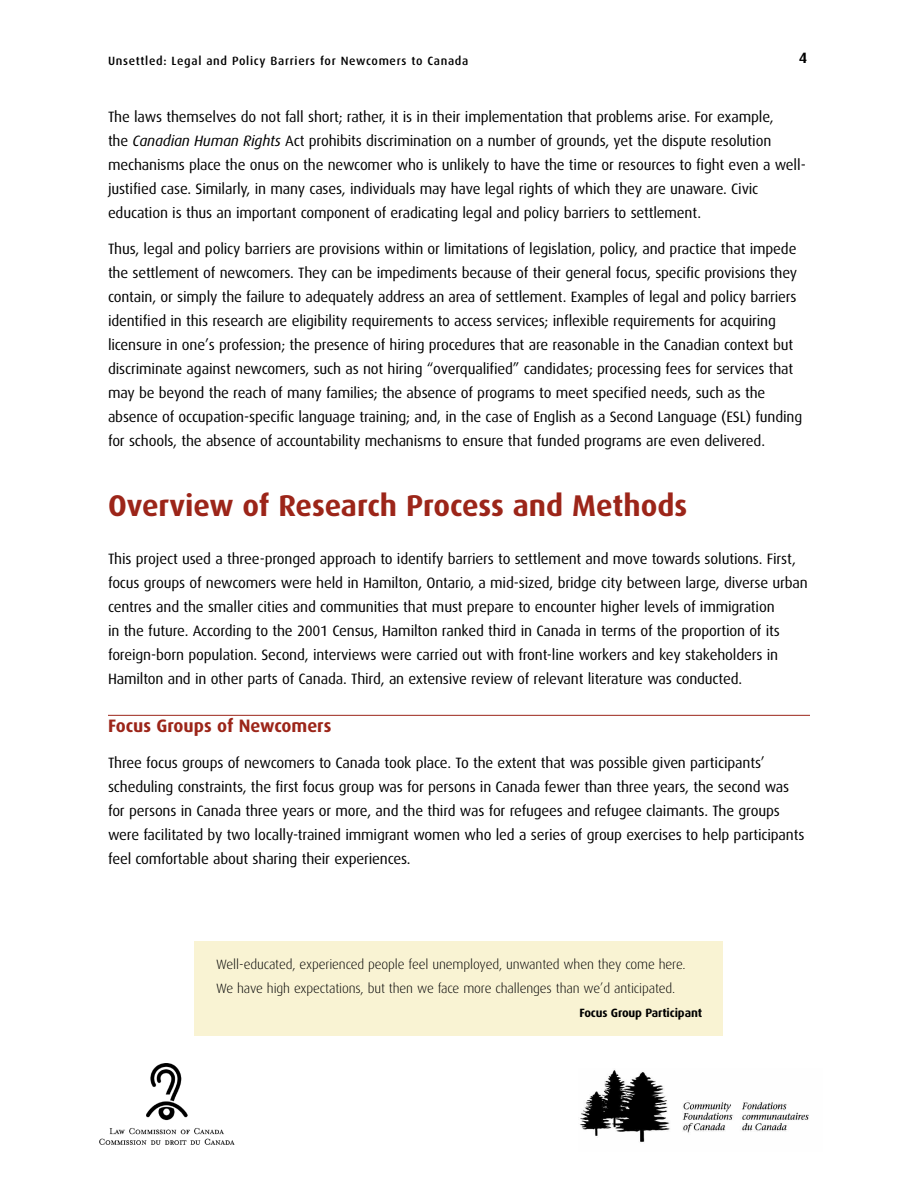
<style>
.page{position:relative;width:918px;height:1188px;background:#fff}
.page>*{position:absolute;margin:0;border:0;box-sizing:border-box;transform-origin:0 0}
.t1{font:700 30px "Dax";color:#9c2519}
.t2{font:700 18px "Dax";color:#9c2519}
.t3{font:15px/24px "Dax";letter-spacing:-.01em;color:#000}
.t4{font:700 15px "Dax";color:#000}
.t5{font:300 13.5px/24px "Dax";letter-spacing:-.01em;color:#000}
.t6{font:500 12px "Dax";letter-spacing:.055em;color:#000}
.t7{font:700 12px "Dax";letter-spacing:-.01em;color:#000}
.s1{font-style:italic}
</style>
<div class="page">
<hr style="left:108px;top:715px;width:702px;height:1px;background:#9c2519">
<img style="left:99px;top:1063px;width:136px;height:82px">
<img style="left:580px;top:1070px;width:229px;height:72px">
<div style="left:195px;top:941px;width:528px;height:95px;background:#f9f3d3"></div>
<p class="t6" style="left:108px;top:57px;width:362px">Unsettled: Legal and Policy Barriers for Newcomers to Canada</p>
<p class="t4" style="left:799px;top:52px;width:10px">4</p>
<p class="t3" style="left:108px;top:106px;width:699px">The laws themselves do not fall short; rather, it is in their implementation that problems arise. For example,<br>the <span class="s1">Canadian Human Rights</span> Act prohibits discrimination on a number of grounds, yet the dispute resolution mechanisms place the onus on the newcomer who is unlikely to have the time or resources to fight even a well&shy;justified case. Similarly, in many cases, individuals may have legal rights of which they are unaware. Civic education is thus an important component of eradicating legal and policy barriers to settlement.</p>
<p class="t3" style="left:108px;top:238px;width:696px">Thus, legal and policy barriers are provisions within or limitations of legislation, policy, and practice that impede the settlement of newcomers. They can be impediments because of their general focus, specific provisions they contain, or simply the failure to adequately address an area of settlement. Examples of legal and policy barriers identified in this research are eligibility requirements to access services; inflexible requirements for acquiring licensure in one’s profession; the presence of hiring procedures that are reasonable in the Canadian context but discriminate against newcomers, such as not hiring “overqualified” candidates; processing fees for services that may be beyond the reach of many families; the absence of programs to meet specified needs, such as the absence of occupation-specific language training; and, in the case of English as a Second Language (ESL) funding for schools, the absence of accountability mechanisms to ensure that funded programs are even delivered.</p>
<h1 class="t1" style="left:108px;top:496px;width:581px">Overview of Research Process and Methods</h1>
<p class="t3" style="left:108px;top:549px;width:701px">This project used a three-pronged approach to identify barriers to settlement and move towards solutions. First, focus groups of newcomers were held in Hamilton, Ontario, a mid-sized, bridge city between large, diverse urban centres and the smaller cities and communities that must prepare to encounter higher levels of immigration<br>in the future. According to the 2001 Census, Hamilton ranked third in Canada in terms of the proportion of its foreign-born population. Second, interviews were carried out with front-line workers and key stakeholders in Hamilton and in other parts of Canada. Third, an extensive review of relevant literature was conducted.</p>
<p class="t2" style="left:108px;top:720px;width:225px">Focus Groups of Newcomers</p>
<p class="t3" style="left:108px;top:753px;width:698px">Three focus groups of newcomers to Canada took place. To the extent that was possible given participants’ scheduling constraints, the first focus group was for persons in Canada fewer than three years, the second was for persons in Canada three years or more, and the third was for refugees and refugee claimants. The groups were facilitated by two locally-trained immigrant women who led a series of group exercises to help participants feel comfortable about sharing their experiences.</p>
<p class="t5" style="left:216px;top:954px;width:471px">Well-educated, experienced people feel unemployed, unwanted when they come here.<br>We have high expectations, but then we face more challenges than we’d anticipated.</p>
<p class="t7" style="left:579px;top:1009px;width:124px">Focus Group Participant</p>
</div>
